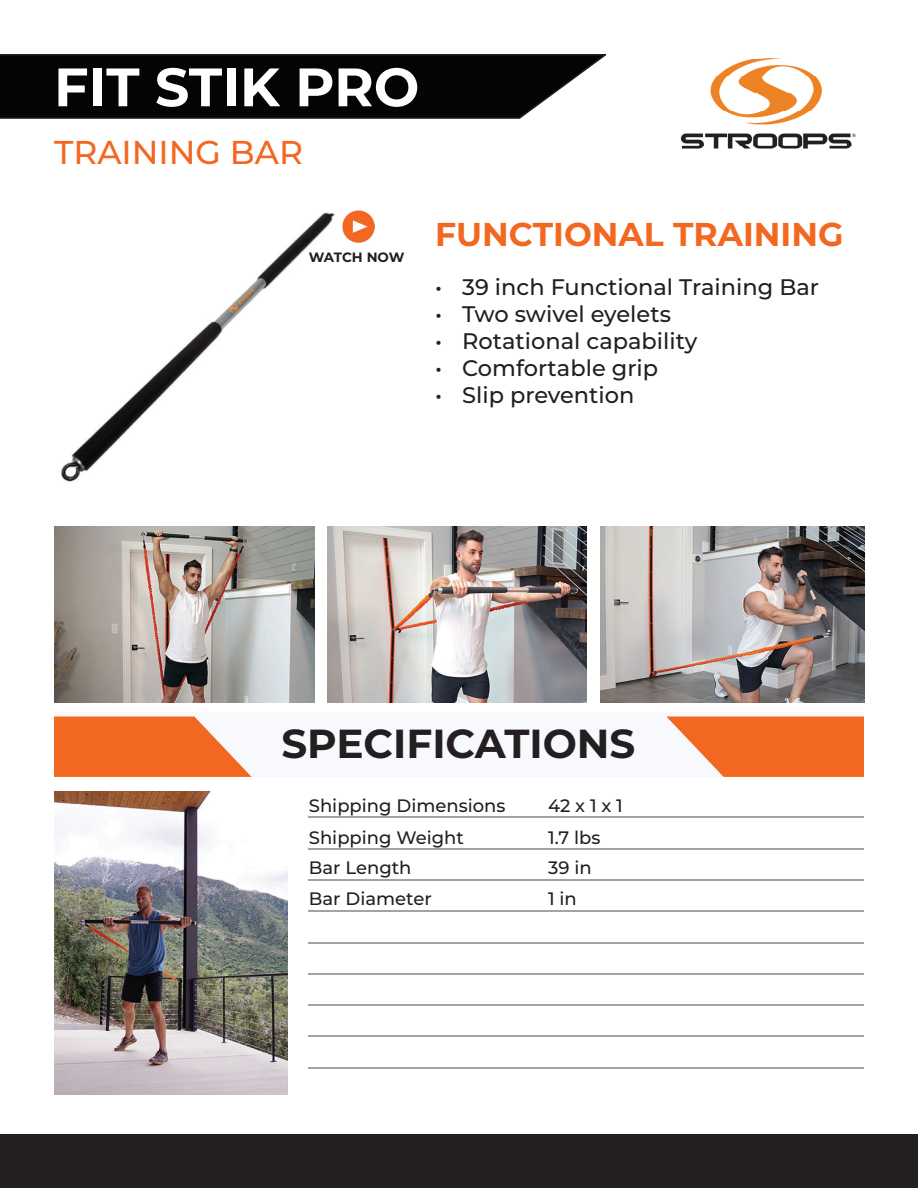
<style>
.page{position:relative;width:918px;height:1188px;background:#fff}
.page>*{position:absolute;margin:0;border:0;box-sizing:border-box;transform-origin:0 0}
.t1{font:700 54px "Montserrat";color:#fff}
.t2{font:700 40.5px "Montserrat";color:#231f20}
.t3{font:700 33px "Montserrat";color:#f36821}
.t4{font:500 33px "Montserrat";color:#f36821}
.t5{font:500 22.5px "Montserrat";color:#231f20}
.t6{font:500 18px/30.6px "Montserrat";color:#231f20}
.t7{font:700 13.5px "Montserrat";letter-spacing:-.015em;color:#231f20}
</style>
<div class="page">
<svg style="left:0;top:54px;width:607px;height:65px;background:#171816"></svg>
<img style="left:680px;top:58px;width:176px;height:91px">
<div style="left:0;top:1134px;width:918px;height:54px;background:#231f20"></div>
<img style="left:601px;top:526px;width:263px;height:176px">
<img style="left:327px;top:526px;width:259px;height:176px">
<img style="left:54px;top:527px;width:261px;height:176px">
<img style="left:60px;top:212px;width:275px;height:270px">
<img style="left:54px;top:792px;width:233px;height:302px">
<img style="left:342px;top:211px;width:32px;height:31px">
<div style="left:54px;top:712px;width:810px;height:65px;background:#f7f9fc"></div>
<svg style="left:54px;top:717px;width:198px;height:60px;background:#f37c40"></svg>
<svg style="left:667px;top:717px;width:197px;height:60px;background:#f37c40"></svg>
<hr style="left:309px;top:816px;width:555px;height:2px;background:#a2a3a3">
<hr style="left:309px;top:848px;width:555px;height:1px;background:#a2a3a3">
<hr style="left:309px;top:879px;width:555px;height:2px;background:#a2a3a3">
<hr style="left:309px;top:910px;width:555px;height:2px;background:#a2a3a3">
<hr style="left:309px;top:942px;width:555px;height:1px;background:#a2a3a3">
<hr style="left:309px;top:973px;width:555px;height:2px;background:#a2a3a3">
<hr style="left:309px;top:1004px;width:555px;height:2px;background:#a2a3a3">
<hr style="left:309px;top:1036px;width:555px;height:1px;background:#a2a3a3">
<hr style="left:309px;top:1067px;width:555px;height:2px;background:#a2a3a3">
<h1 class="t1" style="left:54px;top:48px;width:367px">FIT STIK PRO</h1>
<h3 class="t4" style="left:54px;top:129px;width:251px">TRAINING BAR</h3>
<p class="t7" style="left:309px;top:248px;width:97px">WATCH NOW</p>
<h3 class="t3" style="left:435px;top:211px;width:410px">FUNCTIONAL TRAINING</h3>
<p class="t5" style="left:435px;top:272px;width:386px">• 39 inch Functional Training Bar</p>
<p class="t5" style="left:435px;top:299px;width:237px">• Two swivel eyelets</p>
<p class="t5" style="left:435px;top:326px;width:264px">• Rotational capability</p>
<p class="t5" style="left:435px;top:353px;width:224px">• Comfortable grip</p>
<p class="t5" style="left:435px;top:380px;width:201px">• Slip prevention</p>
<h2 class="t2" style="left:281px;top:714px;width:356px">SPECIFICATIONS</h2>
<p class="t6" style="left:309px;top:790px;width:198px">Shipping Dimensions<br>Shipping Weight<br>Bar Length</p>
<p class="t6" style="left:548px;top:790px;width:76px;line-height:31.3px">42 x 1 x 1<br>1.7 lbs</p>
<p class="t6" style="left:548px;top:851px;width:45px">39 in</p>
<p class="t6" style="left:309px;top:882px;width:124px">Bar Diameter</p>
<p class="t6" style="left:548px;top:882px;width:30px">1 in</p>
</div>
